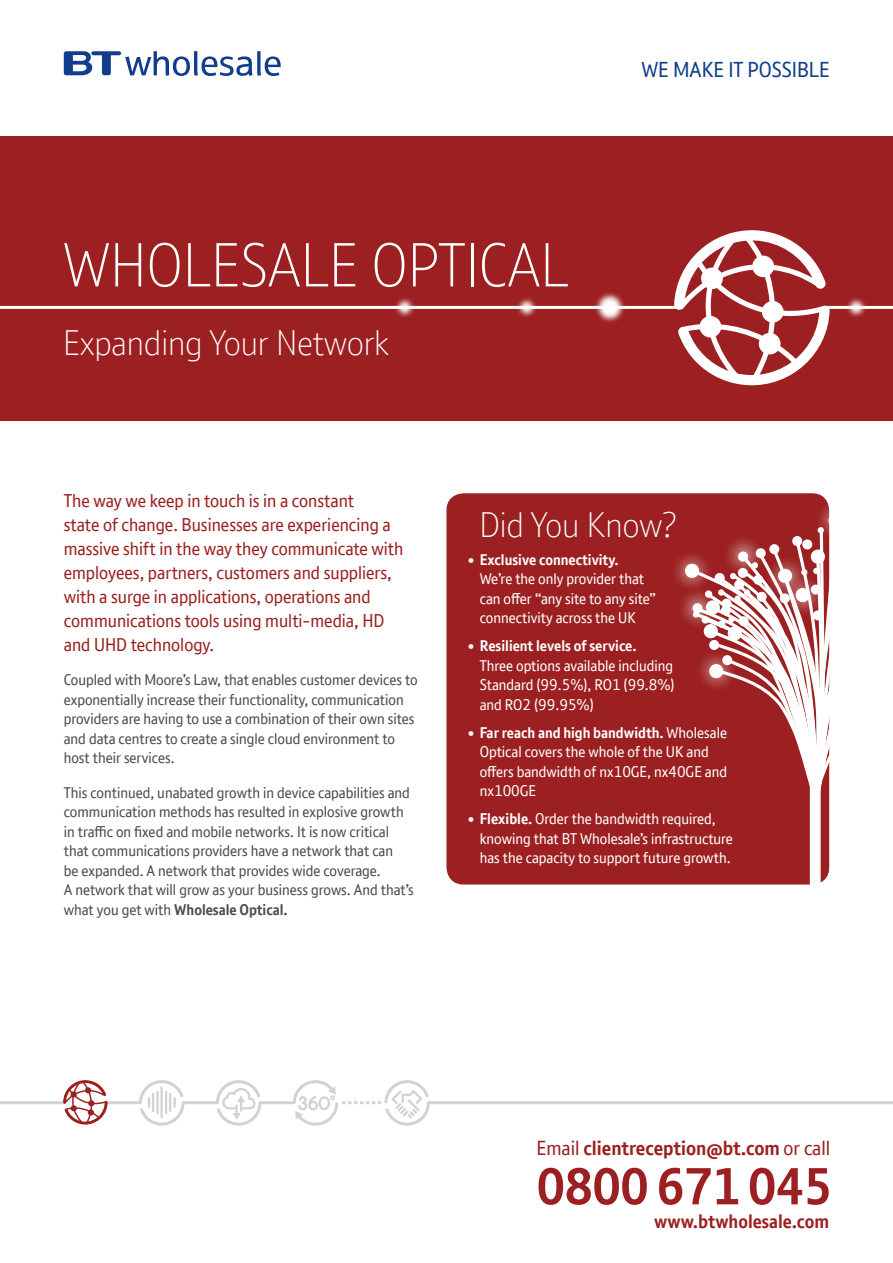
<style>
.page{position:relative;width:893px;height:1263px;background:#fff}
.page>*{position:absolute;margin:0;border:0;box-sizing:border-box;transform-origin:0 0}
.t1{font:300 60px "BT Font";color:#fff}
.t2{font:700 50.25px "BT Font";letter-spacing:-.02em;color:#9c2021}
.Heading___Bullets{font:300 34.5px "BT Font";color:#fff}
.t3{font:21px "BT Font";color:#103d8c}
.t4{font:700 19.8px "BT Font";color:#9c2021}
.t5{font:700 18.9px "BT Font";color:#9c2021}
.Body{font:18px/24px "BT Font";color:#9c2021}
.Body-2{font:15px/19.5px "BT Font";color:#4b4c4d}
.Heading___Bullets-2{font:15px/19.5px "BT Font";color:#fff}
.s1{font-weight:700}
.s2{font-weight:400}
</style>
<div class="page">
<div style="left:446px;top:493px;width:383px;height:391px;background:#9c2021;border-radius:17px"></div>
<div style="left:0;top:136px;width:893px;height:285px;background:#9c2021"></div>
<svg style="left:64px;top:51px;width:217px;height:25px"></svg>
<hr style="left:106px;top:1101px;width:34px;height:3px;background:#d1d2d4">
<hr style="left:183px;top:1101px;width:34px;height:3px;background:#d1d2d4">
<hr style="left:260px;top:1101px;width:34px;height:3px;background:#d1d2d4">
<hr style="left:0;top:1101px;width:64px;height:3px;background:#d1d2d4">
<svg style="left:139px;top:1080px;width:45px;height:46px"></svg>
<svg style="left:216px;top:1080px;width:45px;height:46px"></svg>
<hr style="left:428px;top:1101px;width:465px;height:3px;background:#d1d2d4">
<svg style="left:293px;top:1080px;width:137px;height:46px"></svg>
<svg style="left:63px;top:1080px;width:45px;height:44px"></svg>
<div style="left:810px;top:781px;width:11px;height:168px;background:#fff"></div>
<svg style="left:703px;top:531px;width:127px;height:265px"></svg>
<svg style="left:814px;top:498px;width:43px;height:43px"></svg>
<svg style="left:764px;top:555px;width:43px;height:43px"></svg>
<svg style="left:670px;top:549px;width:43px;height:43px"></svg>
<svg style="left:722px;top:534px;width:43px;height:43px"></svg>
<svg style="left:676px;top:587px;width:43px;height:42px"></svg>
<svg style="left:695px;top:649px;width:42px;height:43px"></svg>
<svg style="left:782px;top:574px;width:43px;height:43px"></svg>
<hr style="left:0;top:306px;width:680px;height:3px;background:#fff">
<svg style="left:674px;top:230px;width:128px;height:156px"></svg>
<img style="left:345px;top:298px;width:120px;height:19px">
<img style="left:587px;top:293px;width:87px;height:29px">
<img style="left:467px;top:298px;width:120px;height:19px">
<img style="left:796px;top:248px;width:97px;height:119px">
<p class="t1" style="left:63px;top:226px;width:507px">WHOLESALE OPTICAL</p>
<p class="Heading___Bullets" style="left:63px;top:320px;width:327px">Expanding Your Network</p>
<p class="t3" style="left:641px;top:55px;width:190px">WE MAKE IT POSSIBLE</p>
<p class="Body" style="left:64px;top:488px;width:341px">The way we keep in touch is in a constant<br>state of change. Businesses are experiencing a massive shift in the way they communicate with employees, partners, customers and suppliers, with a surge in applications, operations and communications tools using multi-media, HD and UHD technology.</p>
<p class="Body-2" style="left:64px;top:670px;width:355px">Coupled with Moore’s Law, that enables customer devices to exponentially increase their functionality, communication providers are having to use a combination of their own sites and data centres to create a single cloud environment to host their services.</p>
<p class="Body-2" style="left:64px;top:783px;width:351px">This continued, unabated growth in device capabilities and communication methods has resulted in explosive growth in traffic on fixed and mobile networks. It is now critical that communications providers have a network that can<br>be expanded. A network that provides wide coverage.<br>A network that will grow as your business grows. And that’s what you get with <span class="s1">Wholesale Optical.</span></p>
<p class="Heading___Bullets" style="left:479px;top:502px;width:199px">Did You Know?</p>
<p class="Heading___Bullets-2" style="left:480px;top:549px;width:178px;text-indent:-12px"><span class="s1">• Exclusive connectivity.<br></span>We’re the only provider that can offer “any site to any site” connectivity across the UK</p>
<p class="Heading___Bullets-2" style="left:480px;top:636px;width:196px;text-indent:-12px"><span class="s1">• Resilient levels of service.<br></span>Three options available including<br>Standard (99.5%), RO1 (99.8%) and RO2 (99.95%)</p>
<p class="Heading___Bullets-2" style="left:480px;top:722px;width:249px;text-indent:-12px"><span class="s1">• Far reach and high bandwidth.</span> Wholesale<br>Optical covers the whole of the UK and offers bandwidth of nx10GE, nx40GE and nx100GE</p>
<p class="Heading___Bullets-2" style="left:480px;top:809px;width:255px;text-indent:-12px"><span class="s1">• Flexible.</span> Order the bandwidth required, knowing that BT Wholesale’s infrastructure has the capacity to support future growth.</p>
<p class="t4" style="left:536px;top:1135px;width:295px"><span class="s2">Email</span> clientreception@bt.com <span class="s2">or call</span></p>
<p class="t2" style="left:536px;top:1153px;width:297px">0800 671 045</p>
<p class="t5" style="left:654px;top:1209px;width:176px">www.btwholesale.com</p>
</div>
